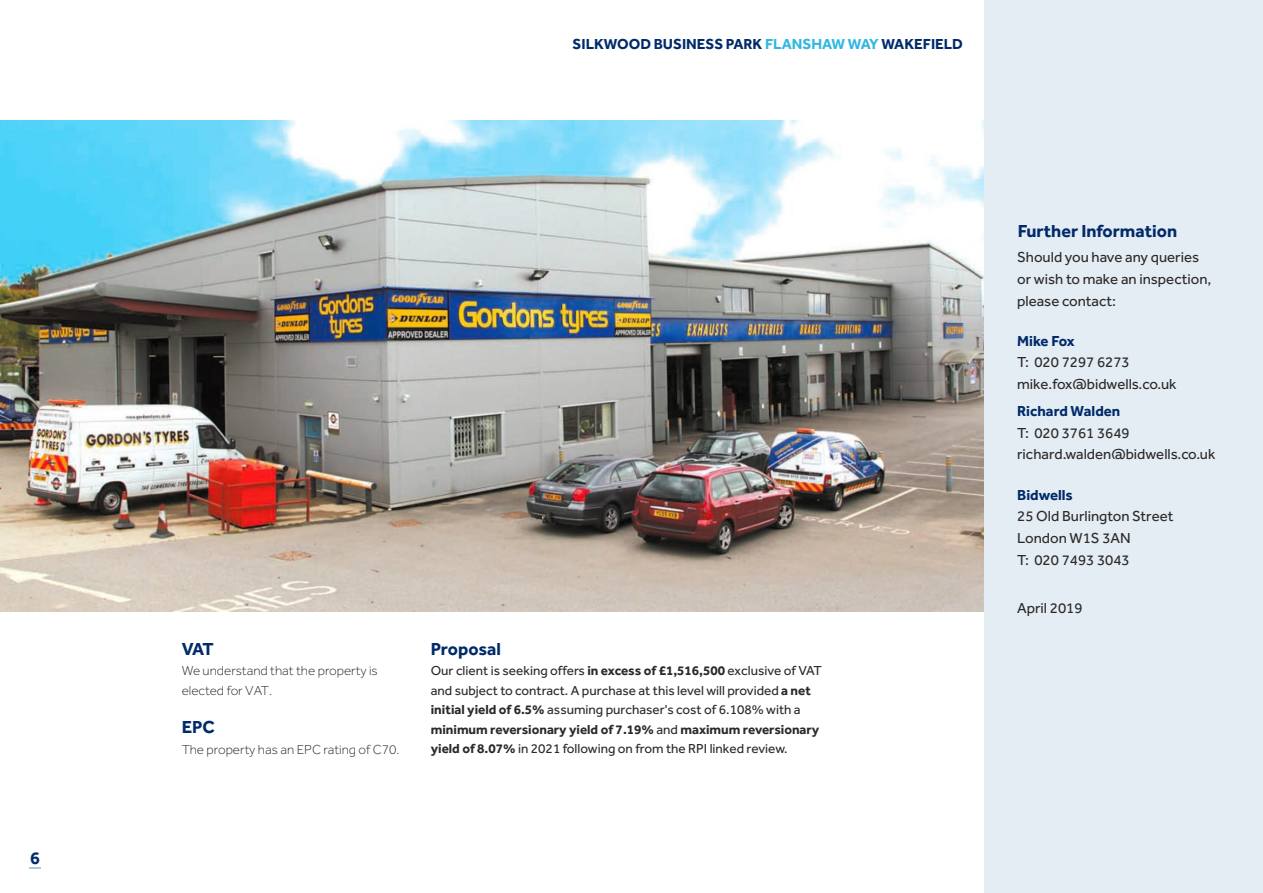
<style>
.page{position:relative;width:1263px;height:893px;background:#fff}
.page>*{position:absolute;margin:0;border:0;box-sizing:border-box;transform-origin:0 0}
.t1{font:700 18px "Effra";color:#002a69}
.t2{font:15px/21.6px "Effra";color:#2b2a29}
.t3{font:700 15px "Effra";color:#002a69}
.t4{font:13.5px/19.5px "Effra";color:#2b2a29}
.t5{font:300 13.5px/19.5px "Effra W01";color:#2b2a29}
.s1{color:#31b7e1}
.s2{font-weight:700}
</style>
<div class="page">
<img style="left:0;top:120px;width:984px;height:491px">
<div style="left:984px;top:0;width:279px;height:893px;background:#e4ecf4"></div>
<svg style="left:29px;top:867px;width:11px;height:2px"></svg>
<h1 class="t1" style="left:30px;top:852px;width:11px">6</h1>
<p class="t3" style="left:573px;top:39px;width:392px">SILKWOOD BUSINESS PARK <span class="s1">FLANSHAW WAY</span> WAKEFIELD</p>
<h1 class="t1" style="left:182px;top:643px;width:33px">VAT</h1>
<p class="t5" style="left:182px;top:662px;width:198px">We understand that the property is elected for VAT.</p>
<h1 class="t1" style="left:182px;top:721px;width:35px">EPC</h1>
<p class="t5" style="left:182px;top:741px;width:219px">The property has an EPC rating of C70.</p>
<h1 class="t1" style="left:431px;top:643px;width:72px">Proposal</h1>
<p class="t4" style="left:431px;top:662px;width:392px">Our client is seeking offers <span class="s2">in excess of £1,516,500</span> exclusive of VAT and subject to contract. A purchase at this level will provided <span class="s2">a net initial yield of 6.5%</span> assuming purchaser's cost of 6.108% with a <span class="s2">minimum reversionary yield of 7.19%</span> and <span class="s2">maximum reversionary yield of 8.07%</span> in 2021 following on from the RPI linked review.</p>
<h1 class="t1" style="left:1018px;top:225px;width:161px">Further Information</h1>
<p class="t2" style="left:1017px;top:248px;width:196px">Should you have any queries or wish to make an inspection, please contact:</p>
<p class="t3" style="left:1017px;top:336px;width:59px">Mike Fox</p>
<p class="t2" style="left:1017px;top:353px;width:161px">T: 020 7297 6273 mike.fox@bidwells.co.uk</p>
<p class="t3" style="left:1017px;top:406px;width:105px">Richard Walden</p>
<p class="t2" style="left:1017px;top:423px;width:200px">T: 020 3761 3649 richard.walden@bidwells.co.uk</p>
<p class="t3" style="left:1017px;top:490px;width:57px">Bidwells</p>
<p class="t2" style="left:1017px;top:507px;width:158px">25 Old Burlington Street<br>London W1S 3AN<br>T: 020 7493 3043</p>
<p class="t2" style="left:1017px;top:598px;width:67px">April 2019</p>
</div>
